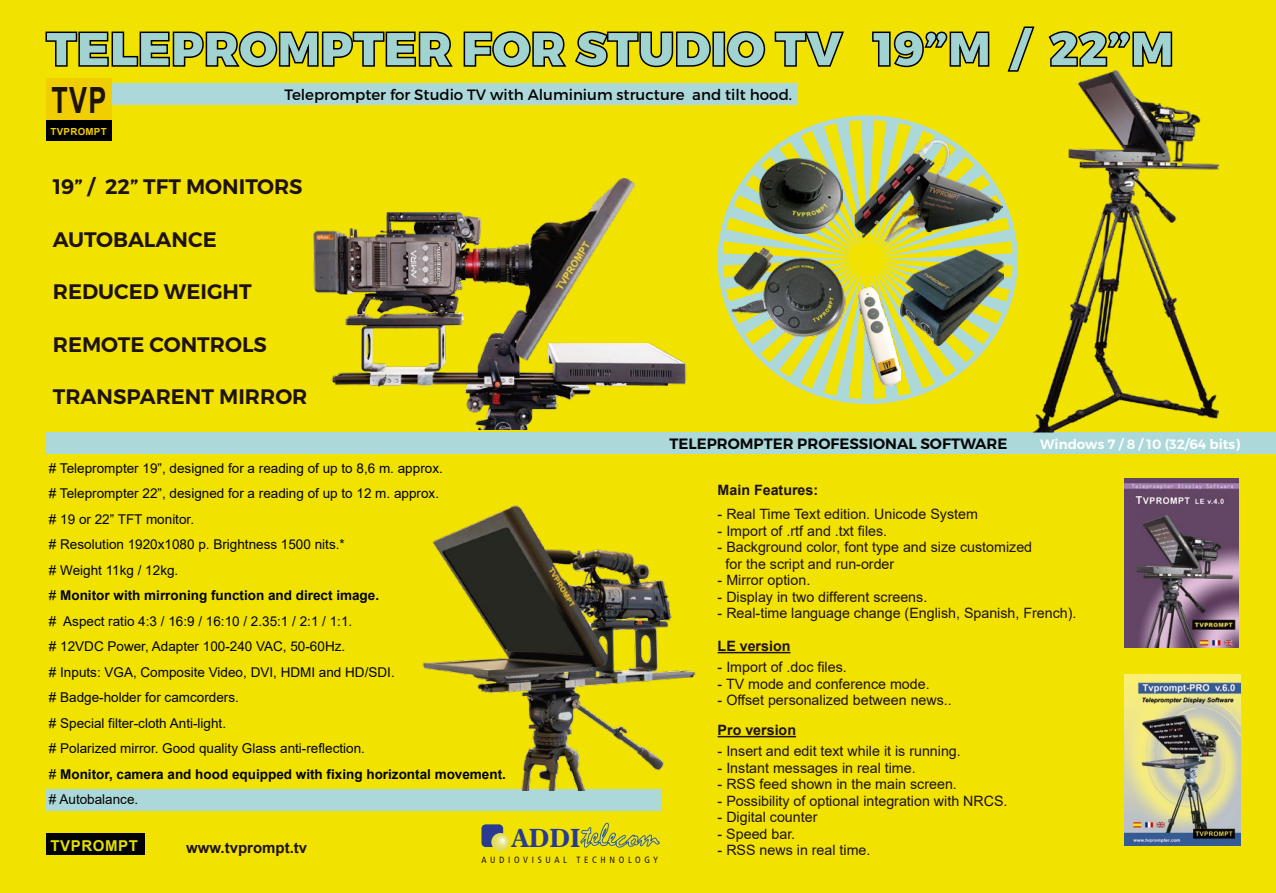
<style>
.page{position:relative;width:1276px;height:893px;background:#fff}
.page>*{position:absolute;margin:0;border:0;box-sizing:border-box;transform-origin:0 0}
.t1{font:900 48px "Montserrat";color:#a1d3d0}
.t2{font:700 36.15px "Arial";color:#1e120d;scale:.74 1}
.t3{font:33.6px "Mistral";color:#f3e52d}
.t4{font:600 21px "Montserrat";color:#1e120d}
.t5{font:15px "Montserrat";color:#010001}
.t6{font:600 15px "Montserrat";color:#080708}
.t7{font:700 15px "Arial";color:#1e120d}
.t8{font:700 15px "Arial";letter-spacing:.04em;color:#e2df00}
.t9{font:14.25px/16.5px "Arial";color:#1e120d}
.t10{font:700 14.25px "Arial";color:#1e120d}
.t11{font:13.5px/25.5px "Arial";color:#000200}
.t12{font:600 13.5px "Montserrat";color:#fdfefd}
.t13{font:700 9.75px "Arial";letter-spacing:.03em;color:#f0ce00}
.t14{font:9.15px "Humanist 777 BT Roman Condensed B";letter-spacing:.4em;color:#1d120b}
.s1{font-weight:700}
.s2{font-family:"News 706 BT Bold C";font-size:24.6px;color:#2a3a90}
</style>
<div class="page">
<div style="left:1px;top:0;width:1274px;height:893px;background:#f2e200"></div>
<div style="left:46px;top:83px;width:750px;height:21px;background:#acd8da"></div>
<div style="left:46px;top:432px;width:1229px;height:21px;background:#acd8da"></div>
<div style="left:46px;top:789px;width:615px;height:22px;background:#acd8da"></div>
<img style="left:1032px;top:70px;width:186px;height:363px">
<svg style="left:45px;top:31px;width:408px;height:37px"></svg>
<svg style="left:463px;top:31px;width:104px;height:37px"></svg>
<svg style="left:575px;top:31px;width:136px;height:37px"></svg>
<div style="left:712px;top:32px;width:13px;height:35px;border:2px solid #010001"></div>
<svg style="left:726px;top:31px;width:40px;height:37px"></svg>
<svg style="left:774px;top:31px;width:70px;height:36px"></svg>
<svg style="left:872px;top:31px;width:118px;height:37px"></svg>
<svg style="left:1007px;top:26px;width:28px;height:47px"></svg>
<svg style="left:1048px;top:31px;width:124px;height:36px"></svg>
<svg style="left:717px;top:115px;width:300px;height:289px"></svg>
<img style="left:900px;top:249px;width:103px;height:96px">
<img style="left:852px;top:136px;width:150px;height:116px">
<img style="left:759px;top:158px;width:83px;height:75px">
<img style="left:731px;top:247px;width:114px;height:90px">
<img style="left:858px;top:288px;width:42px;height:98px">
<div style="left:46px;top:79px;width:66px;height:62px;background:#f0ce00"></div>
<div style="left:46px;top:121px;width:66px;height:20px;background:#010001"></div>
<div style="left:46px;top:833px;width:98px;height:22px;background:#010001"></div>
<img style="left:1124px;top:478px;width:114px;height:170px">
<img style="left:1124px;top:674px;width:116px;height:172px">
<div style="left:481px;top:824px;width:22px;height:23px;background:#2a3a90;border-radius:4px"></div>
<svg style="left:491px;top:833px;width:18px;height:18px"></svg>
<svg style="left:580px;top:823px;width:80px;height:24px"></svg>
<img style="left:313px;top:179px;width:374px;height:250px">
<img style="left:422px;top:495px;width:274px;height:296px">
<hr style="left:717px;top:652px;width:73px;height:1px;background:#1e120d">
<hr style="left:717px;top:736px;width:79px;height:1px;background:#1e120d">
<h1 class="t1" style="left:46px;top:19px;width:1129px">TELEPROMPTER FOR STUDIO TV 19”M / 22”M</h1>
<h2 class="t2" style="left:51px;top:75px;width:76px">TVP</h2>
<p class="t13" style="left:50px;top:124px;width:58px">TVPROMPT</p>
<p class="t5" style="left:284px;top:85px;width:509px">Teleprompter for Studio TV with Aluminium structure and tilt hood.</p>
<h3 class="t4" style="left:53px;top:174px;width:251px">19” / 22” TFT MONITORS</h3>
<h3 class="t4" style="left:53px;top:226px;width:165px">AUTOBALANCE</h3>
<h3 class="t4" style="left:53px;top:279px;width:200px">REDUCED WEIGHT</h3>
<h3 class="t4" style="left:53px;top:331px;width:216px">REMOTE CONTROLS</h3>
<h3 class="t4" style="left:53px;top:384px;width:256px">TRANSPARENT MIRROR</h3>
<p class="t11" style="left:49px;top:455px;width:458px"># Teleprompter 19”, designed for a reading of up to 8,6 m. approx.<br># Teleprompter 22”, designed for a reading of up to 12 m. approx.<br># 19 or 22” TFT monitor.<br># Resolution 1920x1080 p. Brightness 1500 nits.*<br># Weight 11kg / 12kg.<br># <span class="s1">Monitor with mirroning function and direct image.<br></span># Aspect ratio 4:3 / 16:9 / 16:10 / 2.35:1 / 2:1 / 1:1.<br># 12VDC Power, Adapter 100-240 VAC, 50-60Hz.<br># Inputs: VGA, Composite Video, DVI, HDMI and HD/SDI.<br># Badge-holder for camcorders.<br># Special filter-cloth Anti-light.<br># Polarized mirror. Good quality Glass anti-reflection.<br># <span class="s1">Monitor, camera and hood equipped with fixing horizontal movement. </span># Autobalance.</p>
<p class="t8" style="left:50px;top:835px;width:89px">TVPROMPT</p>
<p class="t7" style="left:186px;top:837px;width:123px">www.tvprompt.tv</p>
<h3 class="t3" style="left:511px;top:815px;width:149px"><span class="s2">ADDI</span>telecom</h3>
<p class="t14" style="left:481px;top:854px;width:178px">AUDIOVISUAL TECHNOLOGY</p>
<p class="t6" style="left:669px;top:434px;width:339px">TELEPROMPTER PROFESSIONAL SOFTWARE</p>
<p class="t12" style="left:1040px;top:436px;width:201px">Windows 7 / 8 / 10 (32/64 bits)</p>
<p class="t10" style="left:717px;top:480px;width:102px">Main Features:</p>
<p class="t9" style="left:717px;top:506px;width:262px">- Real Time Text edition. Unicode System</p>
<p class="t9" style="left:717px;top:522px;width:171px">- Import of .rtf and .txt files.</p>
<p class="t9" style="left:725px;top:539px;width:308px;text-indent:-8px">- Background color, font type and size customized for the script and run-order</p>
<p class="t9" style="left:717px;top:572px;width:94px">- Mirror option.</p>
<p class="t9" style="left:717px;top:588px;width:211px">- Display in two different screens.</p>
<p class="t9" style="left:717px;top:605px;width:360px">- Real-time language change (English, Spanish, French).</p>
<p class="t10" style="left:717px;top:636px;width:74px">LE version</p>
<p class="t9" style="left:717px;top:659px;width:131px">- Import of .doc files.</p>
<p class="t9" style="left:717px;top:675px;width:214px">- TV mode and conference mode.</p>
<p class="t9" style="left:717px;top:692px;width:236px">- Offset personalized between news..</p>
<p class="t10" style="left:717px;top:720px;width:80px">Pro version</p>
<p class="t9" style="left:717px;top:743px;width:245px">- Insert and edit text while it is running.</p>
<p class="t9" style="left:717px;top:759px;width:199px">- Instant messages in real time.</p>
<p class="t9" style="left:717px;top:776px;width:241px">- RSS feed shown in the main screen.</p>
<p class="t9" style="left:717px;top:792px;width:291px">- Possibility of optional integration with NRCS.</p>
<p class="t9" style="left:717px;top:809px;width:101px">- Digital counter</p>
<p class="t9" style="left:717px;top:825px;width:79px">- Speed bar.</p>
<p class="t9" style="left:717px;top:842px;width:154px">- RSS news in real time.</p>
</div>
